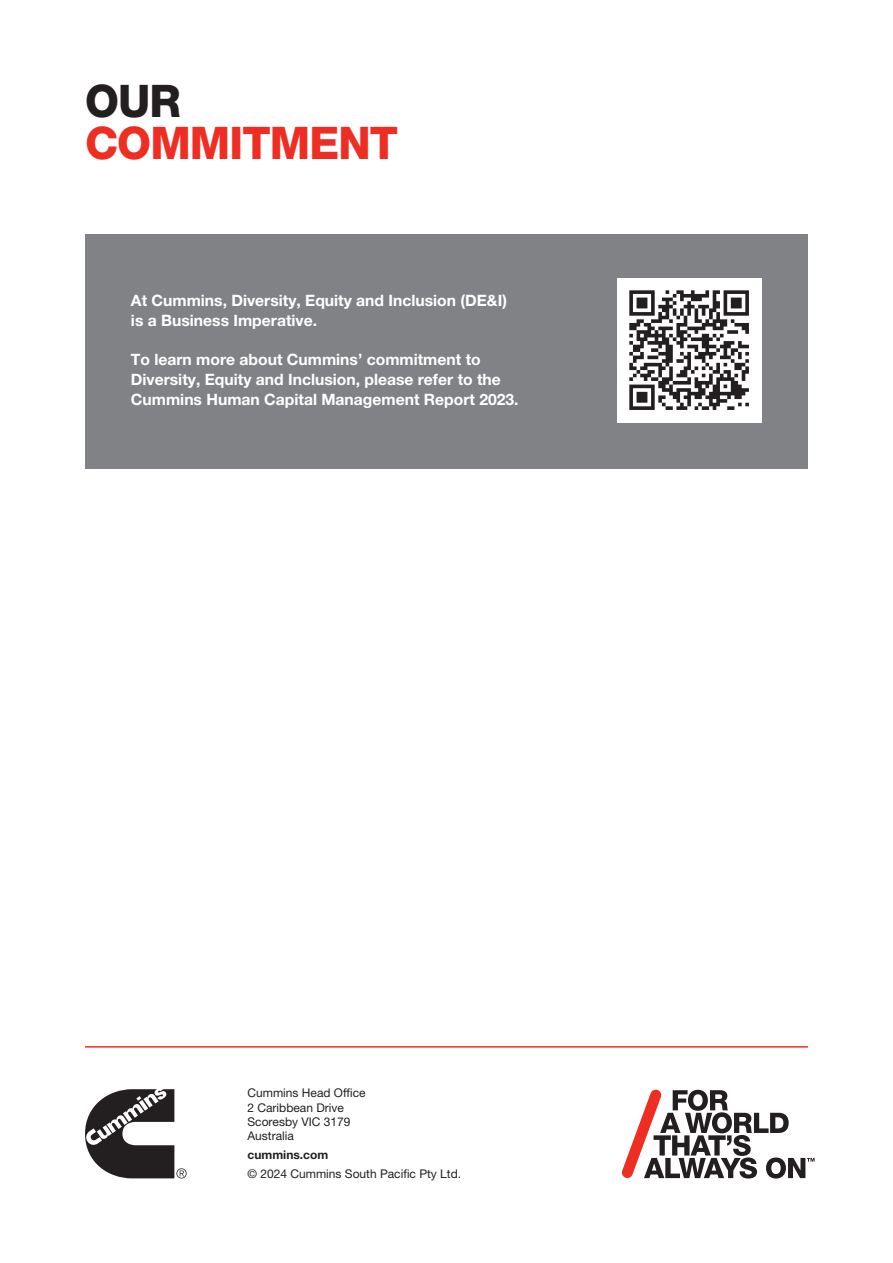
<style>
.page{position:relative;width:893px;height:1263px;background:#fff}
.page>*{position:absolute;margin:0;border:0;box-sizing:border-box;transform-origin:0 0}
.t1{font:800 45px "Helvetica Neue LT Pro";color:#ee2e22}
.t2{font:800 45px "Helvetica Neue LT Pro";color:#231f20}
.t3{font:700 15.75px/20.4px "Helvetica Neue LT Pro";color:#fff}
.t4{font:12px/14.4px "Helvetica Neue LT Pro";color:#231f20}
.t5{font:700 12px "Helvetica Neue LT Pro";color:#231f20}
</style>
<div class="page">
<svg style="left:85px;top:1089px;width:102px;height:89px"></svg>
<svg style="left:622px;top:1090px;width:193px;height:88px"></svg>
<hr style="left:85px;top:1046px;width:723px;height:1px;background:#ee2e22">
<div style="left:85px;top:234px;width:723px;height:234px;background:#808285"></div>
<img style="left:617px;top:279px;width:144px;height:144px">
<h1 class="t2" style="left:85px;top:74px;width:64px">OUR</h1>
<h1 class="t1" style="left:85px;top:116px;width:33px">COMMITMENT</h1>
<p class="t3" style="left:131px;top:290px;width:377px">At Cummins, Diversity, Equity and Inclusion (DE&amp;I) is a Business Imperative.</p>
<p class="t3" style="left:131px;top:348px;width:389px">To learn more about Cummins’ commitment to<br>Diversity, Equity and Inclusion, please refer to the<br>Cummins Human Capital Management Report 2023.</p>
<p class="t4" style="left:247px;top:1085px;width:120px">Cummins Head Office<br>2 Caribbean Drive<br>Scoresby VI C 3179<br>Australia</p>
<p class="t5" style="left:247px;top:1147px;width:82px">cummins.com</p>
<p class="t4" style="left:247px;top:1166px;width:215px">© 2024 Cummins South Pacific Pty Ltd.</p>
</div>
